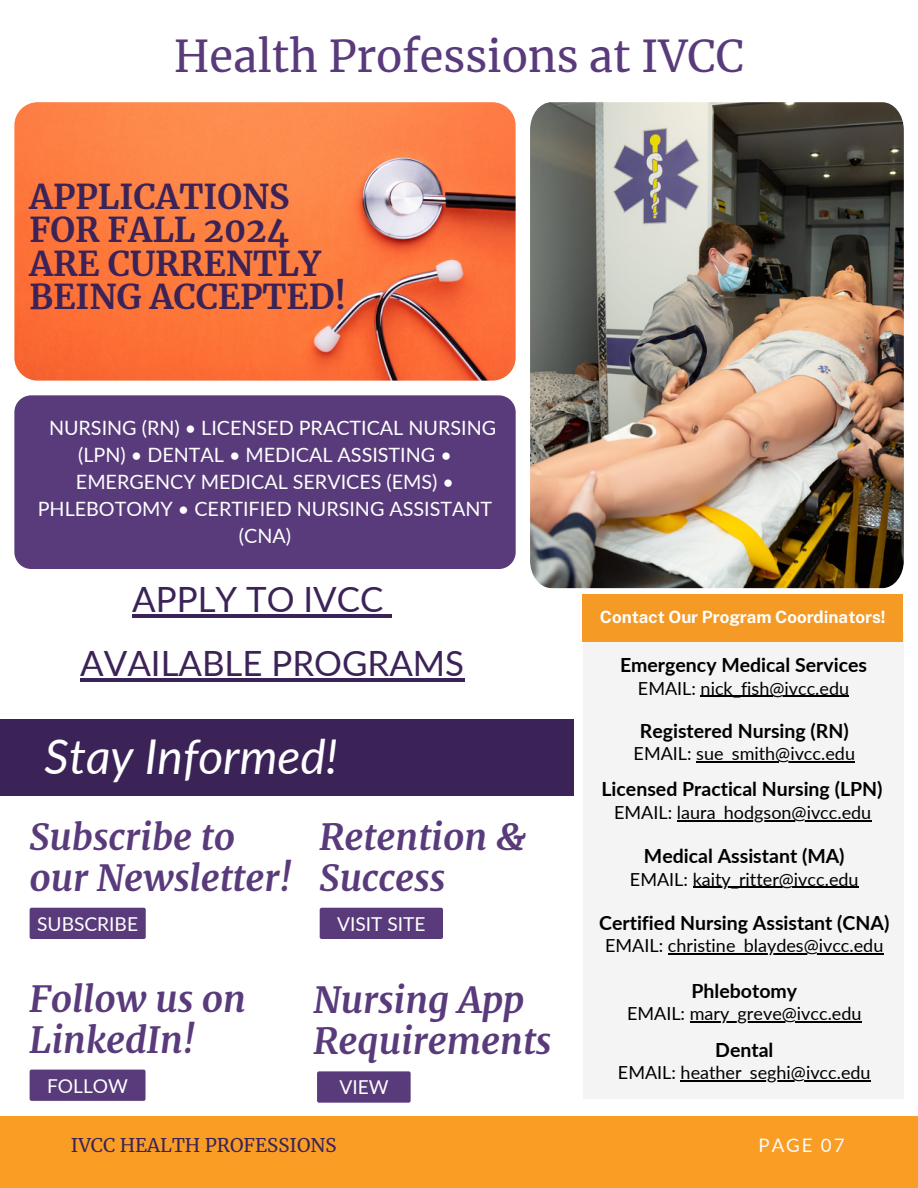
<style>
.page{position:relative;width:918px;height:1188px;background:#fff}
.page>*{position:absolute;margin:0;border:0;box-sizing:border-box;transform-origin:0 0}
.t1{font:italic 48px "Lato";color:#fff}
.t2{font:43.35px "Merriweather";color:#593b7b}
.t3{font:italic 700 36.45px/41.1px "Merriweather";color:#593b7b}
.t4{font:34.8px "Lato";color:#3b2358}
.t5{font:700 33.9px/33.2px "Merriweather";color:#3b2358}
.t6{font:19.8px/27px "Lato";color:#fff;text-align:center}
.t7{font:700 19.5px "Lato";color:#000}
.t8{font:19.2px "Lato";color:#fff}
.t9{font:18.75px "Merriweather";color:#3b2358}
.t10{font:18.6px "Lato";letter-spacing:.1em;color:#fafafa}
.t11{font:18px "Lato";color:#000}
.t12{font:700 16.95px "Public Sans";color:#fff}
.s1{color:#593b7b}
</style>
<div class="page">
<img style="left:530px;top:102px;width:374px;height:486px">
<img style="left:14px;top:102px;width:502px;height:279px;border-radius:23px">
<div style="left:14px;top:395px;width:502px;height:174px;background:#593b7b;border-radius:17px"></div>
<div style="left:0;top:1116px;width:918px;height:72px;background:#f99d25"></div>
<hr style="left:132px;top:614px;width:251px;height:3px;background:#3b2358">
<svg style="left:383px;top:614px;width:9px;height:3px"></svg>
<hr style="left:80px;top:678px;width:384px;height:3px;background:#3b2358">
<div style="left:0;top:720px;width:574px;height:76px;background:#3b2358"></div>
<div style="left:30px;top:908px;width:116px;height:31px;background:#593b7b"></div>
<div style="left:320px;top:908px;width:123px;height:31px;background:#593b7b"></div>
<div style="left:30px;top:1070px;width:116px;height:31px;background:#593b7b"></div>
<svg style="left:317px;top:1071px;width:94px;height:32px;background:#5d407e"></svg>
<div style="left:583px;top:633px;width:321px;height:465px;background:#f4f4f4"></div>
<div style="left:583px;top:594px;width:320px;height:48px;background:#f49a25"></div>
<hr style="left:701px;top:696px;width:148px;height:1px;background:#000">
<hr style="left:696px;top:761px;width:159px;height:2px;background:#000">
<hr style="left:693px;top:887px;width:166px;height:1px;background:#000">
<hr style="left:677px;top:820px;width:194px;height:1px;background:#000">
<hr style="left:668px;top:953px;width:215px;height:1px;background:#000">
<hr style="left:690px;top:1021px;width:172px;height:1px;background:#000">
<hr style="left:681px;top:1081px;width:190px;height:1px;background:#000">
<p class="t2" style="left:174px;top:29px;width:572px">Health Professions at IVCC</p>
<p class="t5" style="left:30px;top:181px;width:262px">APPLICATIONS</p>
<p class="t5" style="left:30px;top:214px;width:261px">FOR FALL 2024</p>
<p class="t5" style="left:30px;top:247px;width:318px">ARE CURRENTLY<br>BEING ACCEPTED!</p>
<p class="t6" style="left:38px;top:414px;width:460px">NURSING (RN) • LICENSED PRACTICAL NURSING (LPN) • DENTAL • MEDICAL ASSISTING •<br>EMERGENCY MEDICAL SERVICES (EMS) •<br>PHLEBOTOMY • CERTIFIED NURSING ASSISTANT (CNA)</p>
<p class="t4" style="left:132px;top:577px;width:253px">APPLY TO IVCC</p>
<p class="t4" style="left:80px;top:641px;width:385px">AVAILABLE PROGRAMS</p>
<p class="t1" style="left:45px;top:726px;width:295px">Stay Informed!</p>
<p class="t3" style="left:30px;top:816px;width:207px">Subscribe to</p>
<p class="t3" style="left:30px;top:857px;width:264px">our Newsletter!</p>
<p class="t8" style="left:37px;top:912px;width:102px">SUBSCRIBE</p>
<p class="t3" style="left:320px;top:816px;width:209px">Retention &amp;<br>Success</p>
<p class="t8" style="left:337px;top:912px;width:90px">VISIT SITE</p>
<p class="t3" style="left:30px;top:978px;width:218px">Follow us on<br>LinkedIn!</p>
<p class="t8" style="left:47px;top:1074px;width:82px">FOLLOW</p>
<p class="t3" style="left:313px;top:980px;width:240px">Nursing App<br>Requirements</p>
<p class="t8" style="left:339px;top:1075px;width:55px">VIEW<span class="s1">.</span></p>
<p class="t12" style="left:600px;top:607px;width:287px">Contact Our Program Coordinators!</p>
<p class="t7" style="left:620px;top:653px;width:249px">Emergency Medical Services</p>
<p class="t11" style="left:638px;top:677px;width:213px">EMAIL: nick_fish@ivcc.edu</p>
<p class="t7" style="left:640px;top:719px;width:210px">Registered Nursing (RN)</p>
<p class="t11" style="left:634px;top:743px;width:223px">EMAIL: sue_smith@ivcc.edu</p>
<p class="t7" style="left:601px;top:777px;width:283px">Licensed Practical Nursing (LPN)</p>
<p class="t11" style="left:614px;top:801px;width:259px">EMAIL: laura_hodgson@ivcc.edu</p>
<p class="t7" style="left:644px;top:844px;width:202px">Medical Assistant (MA)</p>
<p class="t11" style="left:630px;top:868px;width:230px">EMAIL: kaity_ritter@ivcc.edu</p>
<p class="t7" style="left:599px;top:911px;width:292px">Certified Nursing Assistant (CNA)</p>
<p class="t11" style="left:605px;top:934px;width:280px">EMAIL: christine_blaydes@ivcc.edu</p>
<p class="t7" style="left:692px;top:978px;width:107px">Phlebotomy</p>
<p class="t11" style="left:627px;top:1002px;width:236px">EMAIL: mary_greve@ivcc.edu</p>
<p class="t7" style="left:715px;top:1038px;width:60px">Dental</p>
<p class="t11" style="left:618px;top:1062px;width:254px">EMAIL: heather_seghi@ivcc.edu</p>
<p class="t9" style="left:71px;top:1133px;width:267px">IVCC HEALTH PROFESSIONS</p>
<p class="t10" style="left:759px;top:1134px;width:87px">PAGE 07</p>
</div>
